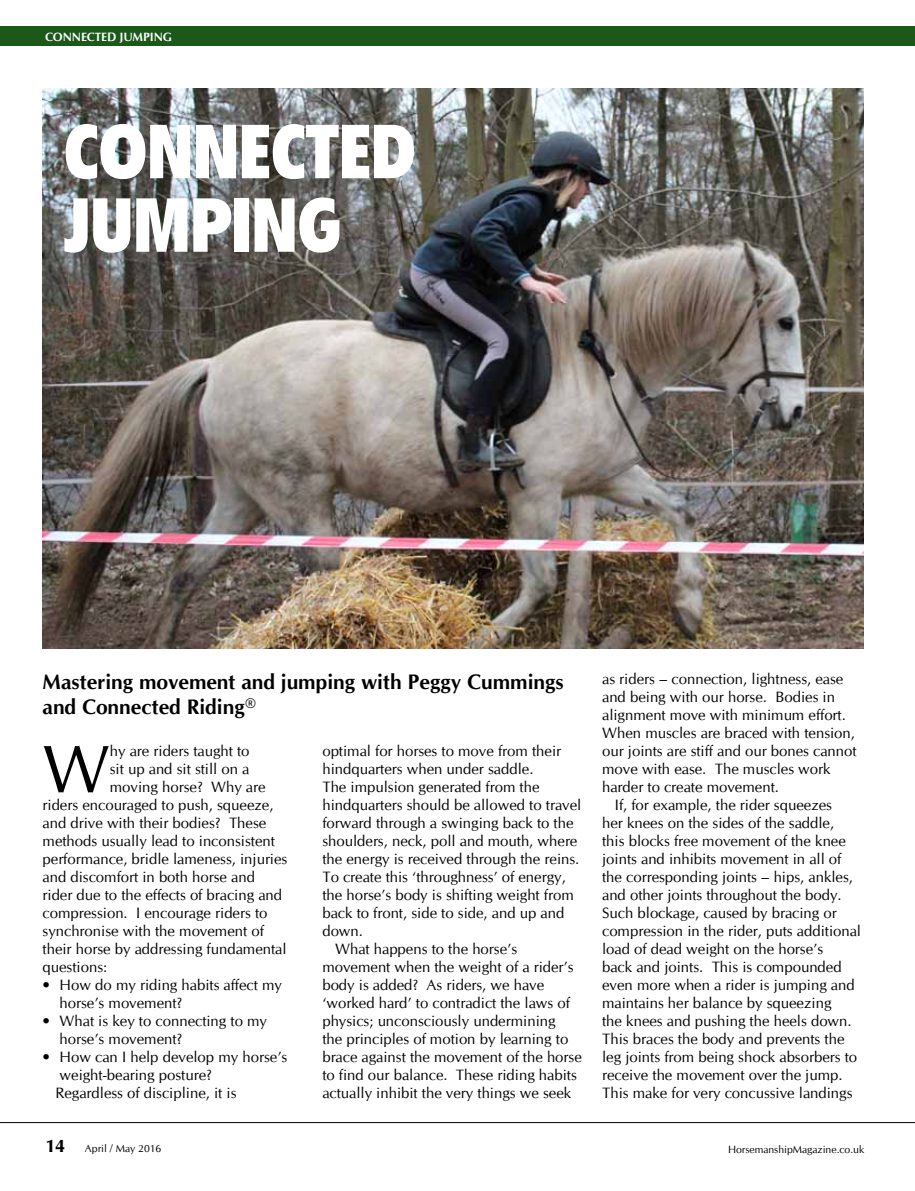
<style>
.page{position:relative;width:915px;height:1191px;background:#fff}
.page>*{position:absolute;margin:0;border:0;box-sizing:border-box;transform-origin:0 0}
.t1{font:75px/73.5px "There Sign Head 3";color:#fff}
.t2{font:67.5px "CG Omega";color:#000}
.t3{font:700 21px/25.2px "CG Omega";color:#000}
.t4{font:15px/18px "CG Omega";color:#000}
.t5{font:700 12px "CG Omega";letter-spacing:-.01em;color:#fff}
.t6{font:10.5px "CG Omega";color:#000}
.s1{font-weight:700;font-size:18px}
</style>
<div class="page">
<hr style="left:0;top:1122px;width:914px;height:1px;background:#000">
<div style="left:0;top:26px;width:914px;height:20px;background:#1b581a"></div>
<img style="left:43px;top:89px;width:820px;height:559px">
<p class="t5" style="left:45px;top:29px;width:129px">CONNECTED JUMPING</p>
<h1 class="t1" style="left:64px;top:116px;width:353px">CONNECTED<br>JUMPING</h1>
<h3 class="t3" style="left:43px;top:669px;width:522px">Mastering movement and jumping with Peggy Cummings and Connected Riding®</h3>
<h2 class="t2" style="left:43px;top:729px;width:69px">W</h2>
<p class="t4" style="left:110px;top:742px;width:141px">hy are riders taught to</p>
<p class="t4" style="left:110px;top:760px;width:141px">sit up and sit still on a</p>
<p class="t4" style="left:110px;top:778px;width:157px">moving horse? Why are</p>
<p class="t4" style="left:43px;top:796px;width:232px">riders encouraged to push, squeeze,</p>
<p class="t4" style="left:43px;top:814px;width:225px">and drive with their bodies? These</p>
<p class="t4" style="left:43px;top:832px;width:234px">methods usually lead to inconsistent</p>
<p class="t4" style="left:43px;top:850px;width:246px">performance, bridle lameness, injuries</p>
<p class="t4" style="left:43px;top:868px;width:214px">and discomfort in both horse and</p>
<p class="t4" style="left:43px;top:886px;width:241px">rider due to the effects of bracing and</p>
<p class="t4" style="left:43px;top:904px;width:226px">compression. I encourage riders to</p>
<p class="t4" style="left:43px;top:922px;width:223px">synchronise with the movement of</p>
<p class="t4" style="left:43px;top:940px;width:245px">their horse by addressing fundamental</p>
<p class="t4" style="left:43px;top:958px;width:66px">questions:</p>
<p class="t4" style="left:60px;top:976px;width:224px;text-indent:-17px">• How do my riding habits affect my horse’s movement?</p>
<p class="t4" style="left:60px;top:1012px;width:209px;text-indent:-17px">• What is key to connecting to my horse’s movement?</p>
<p class="t4" style="left:55px;top:1048px;width:233px;text-indent:-13px">• How can I help develop my horse’s weight-bearing posture?<br>Regardless of discipline, it is</p>
<p class="t4" style="left:322px;top:742px;width:240px">optimal for horses to move from their</p>
<p class="t4" style="left:322px;top:760px;width:212px">hindquarters when under saddle.</p>
<p class="t4" style="left:322px;top:778px;width:219px">The impulsion generated from the</p>
<p class="t4" style="left:322px;top:796px;width:260px">hindquarters should be allowed to travel</p>
<p class="t4" style="left:322px;top:814px;width:252px">forward through a swinging back to the</p>
<p class="t4" style="left:322px;top:832px;width:256px">shoulders, neck, poll and mouth, where</p>
<p class="t4" style="left:322px;top:850px;width:258px">the energy is received through the reins.</p>
<p class="t4" style="left:322px;top:868px;width:245px">To create this ‘throughness’ of energy,</p>
<p class="t4" style="left:322px;top:886px;width:253px">the horse’s body is shifting weight from</p>
<p class="t4" style="left:322px;top:904px;width:243px">back to front, side to side, and up and</p>
<p class="t4" style="left:322px;top:922px;width:42px">down.</p>
<p class="t4" style="left:335px;top:940px;width:183px">What happens to the horse’s</p>
<p class="t4" style="left:322px;top:958px;width:253px">movement when the weight of a rider’s</p>
<p class="t4" style="left:322px;top:976px;width:223px">body is added? As riders, we have</p>
<p class="t4" style="left:322px;top:994px;width:249px">‘worked hard’ to contradict the laws of</p>
<p class="t4" style="left:322px;top:1012px;width:235px">physics; unconsciously undermining</p>
<p class="t4" style="left:322px;top:1030px;width:247px">the principles of motion by learning to</p>
<p class="t4" style="left:322px;top:1048px;width:261px">brace against the movement of the horse</p>
<p class="t4" style="left:322px;top:1066px;width:256px">to find our balance. These riding habits</p>
<p class="t4" style="left:322px;top:1084px;width:250px">actually inhibit the very things we seek</p>
<p class="t4" style="left:602px;top:670px;width:243px">as riders – connection, lightness, ease</p>
<p class="t4" style="left:602px;top:688px;width:234px">and being with our horse. Bodies in</p>
<p class="t4" style="left:602px;top:706px;width:245px">alignment move with minimum effort.</p>
<p class="t4" style="left:602px;top:724px;width:254px">When muscles are braced with tension,</p>
<p class="t4" style="left:602px;top:742px;width:256px">our joints are stiff and our bones cannot</p>
<p class="t4" style="left:602px;top:760px;width:230px">move with ease. The muscles work</p>
<p class="t4" style="left:602px;top:778px;width:178px">harder to create movement.</p>
<p class="t4" style="left:614px;top:796px;width:219px">If, for example, the rider squeezes</p>
<p class="t4" style="left:602px;top:814px;width:233px">her knees on the sides of the saddle,</p>
<p class="t4" style="left:602px;top:832px;width:245px">this blocks free movement of the knee</p>
<p class="t4" style="left:602px;top:850px;width:241px">joints and inhibits movement in all of</p>
<p class="t4" style="left:602px;top:868px;width:252px">the corresponding joints – hips, ankles,</p>
<p class="t4" style="left:602px;top:886px;width:241px">and other joints throughout the body.</p>
<p class="t4" style="left:602px;top:904px;width:236px">Such blockage, caused by bracing or</p>
<p class="t4" style="left:602px;top:922px;width:260px">compression in the rider, puts additional</p>
<p class="t4" style="left:602px;top:940px;width:222px">load of dead weight on the horse’s</p>
<p class="t4" style="left:602px;top:958px;width:241px">back and joints. This is compounded</p>
<p class="t4" style="left:602px;top:976px;width:254px">even more when a rider is jumping and</p>
<p class="t4" style="left:602px;top:994px;width:231px">maintains her balance by squeezing</p>
<p class="t4" style="left:602px;top:1012px;width:251px">the knees and pushing the heels down.</p>
<p class="t4" style="left:602px;top:1030px;width:244px">This braces the body and prevents the</p>
<p class="t4" style="left:602px;top:1048px;width:256px">leg joints from being shock absorbers to</p>
<p class="t4" style="left:602px;top:1066px;width:242px">receive the movement over the jump.</p>
<p class="t4" style="left:602px;top:1084px;width:252px">This make for very concussive landings</p>
<p class="t6" style="left:45px;top:1141px;width:118px"><span class="s1">14</span> April / May 2016</p>
<p class="t6" style="left:727px;top:1142px;width:138px">HorsemanshipMagazine.co.uk</p>
</div>
